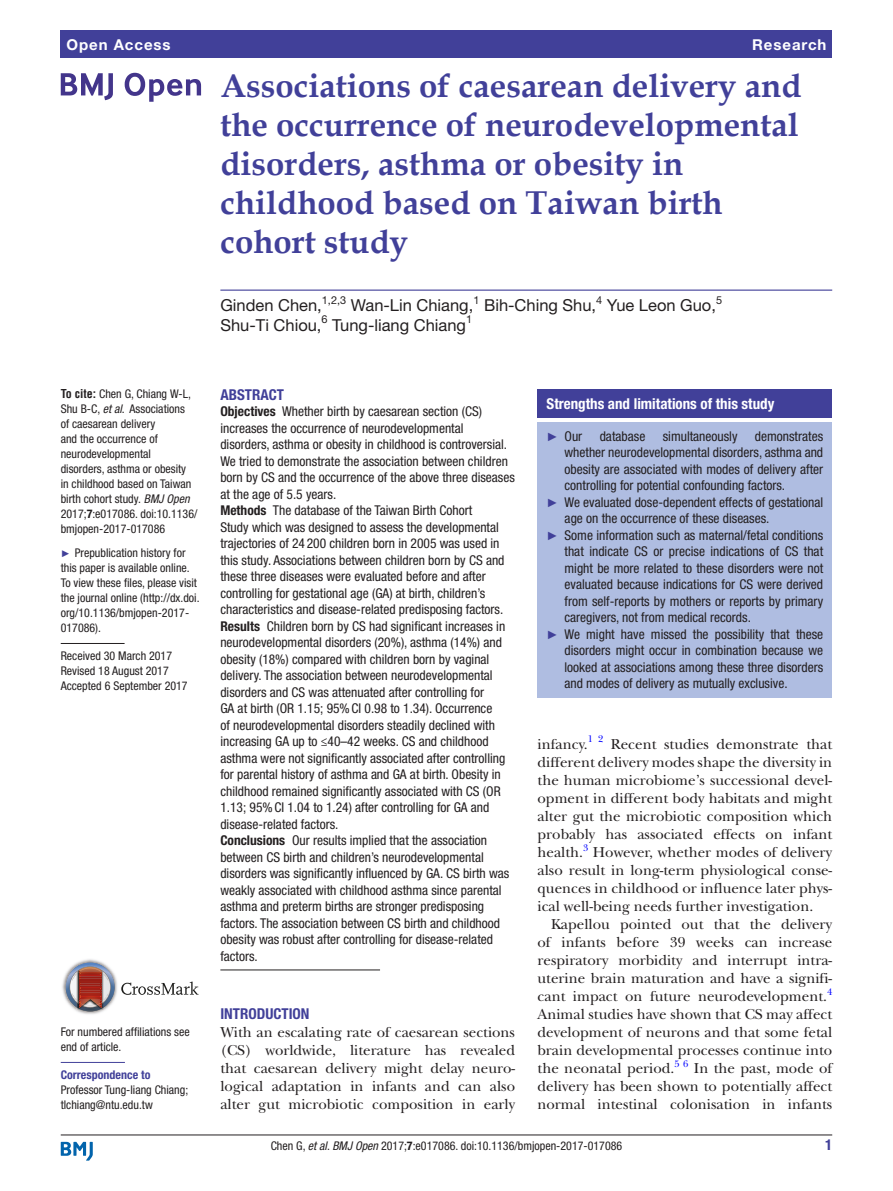
<style>
.page{position:relative;width:893px;height:1191px;background:#fff}
.page>*{position:absolute;margin:0;border:0;box-sizing:border-box;transform-origin:0 0}
.t1{font:700 33px/39px "Book Antiqua";color:#414099}
.t2{font:16.5px "Helvetica Neue LT Std";color:#231f20}
.t3{font:15px/18px "New Baskerville";color:#231f20;text-align:justify}
.t4{font:700 condensed 15px "Helvetica Neue LT Std";color:#fff}
.t5{font:700 condensed 15px "Helvetica Neue LT Std";color:#414099}
.t6{font:700 15px "Helvetica Neue LT Std";letter-spacing:.065em;color:#fff}
.t7{font:condensed 13.5px/16.5px "Helvetica Neue LT Std";color:#231f20}
.t8{font:condensed 12px/15px "Helvetica Neue LT Std";color:#231f20}
.t9{font:700 condensed 12px "Helvetica Neue LT Std";color:#414099}
.t10{font:10.95px "Helvetica Neue LT Std";color:#231f20}
.t11{font:9.9px "New Baskerville";color:#00f}
.s1{font-family:"Helvetica LT Std";font-weight:700}
.s2{font-style:italic}
.s3{font-weight:700}
.s4{font-family:"Arial";font-stretch:normal;font-size:9.75px;color:#414099}
.s5{font-family:"Arial";font-stretch:normal;font-size:12px;color:#414099}
</style>
<div class="page">
<hr style="left:61px;top:1134px;width:771px;height:1px;background:#231f20">
<svg style="left:61px;top:1141px;width:32px;height:19px"></svg>
<div style="left:61px;top:31px;width:771px;height:27px;background:#414099"></div>
<hr style="left:220px;top:289px;width:612px;height:2px;background:#414099">
<hr style="left:61px;top:643px;width:64px;height:1px;background:#231f20">
<hr style="left:61px;top:1062px;width:64px;height:1px;background:#414099">
<svg style="left:61px;top:73px;width:52px;height:27px"></svg>
<svg style="left:125px;top:73px;width:76px;height:29px"></svg>
<img style="left:62px;top:959px;width:55px;height:55px">
<svg style="left:66px;top:962px;width:49px;height:49px;background:#a78689"></svg>
<svg style="left:121px;top:981px;width:78px;height:13px"></svg>
<hr style="left:220px;top:969px;width:160px;height:1px;background:#231f20">
<div style="left:538px;top:389px;width:294px;height:29px;background:#414099"></div>
<div style="left:538px;top:422px;width:294px;height:275px;background:#afbde1"></div>
<p class="t6" style="left:66px;top:35px;width:106px">Open Access</p>
<p class="t6" style="left:752px;top:35px;width:76px">Research</p>
<h1 class="t1" style="left:220px;top:66px;width:583px">Associations of caesarean delivery and the occurrence of neurodevelopmental disorders, asthma or obesity in childhood based on Taiwan birth cohort study</h1>
<p class="t2" style="left:220px;top:296px;width:103px">Ginden Chen,</p>
<p class="t10" style="left:322px;top:293px;width:26px">1,2,3</p>
<p class="t2" style="left:351px;top:296px;width:124px">Wan-Lin Chiang,</p>
<p class="t10" style="left:473px;top:293px;width:8px">1</p>
<p class="t2" style="left:484px;top:296px;width:114px">Bih-Ching Shu,</p>
<p class="t10" style="left:596px;top:293px;width:8px">4</p>
<p class="t2" style="left:607px;top:296px;width:111px">Yue Leon Guo,</p>
<p class="t10" style="left:716px;top:293px;width:8px">5</p>
<p class="t2" style="left:220px;top:315px;width:103px">Shu-Ti Chiou,</p>
<p class="t10" style="left:322px;top:313px;width:8px">6</p>
<p class="t2" style="left:332px;top:315px;width:135px">Tung-liang Chiang</p>
<p class="t10" style="left:466px;top:313px;width:8px">1</p>
<p class="t8" style="left:61px;top:386px;width:138px"><span class="s1">To cite:</span> Chen G, Chiang W-L,<br>Shu B-C, <span class="s2">et al</span>. Associations<br>of caesarean delivery<br>and the occurrence of neurodevelopmental disorders, asthma or obesity<br>in childhood based on Taiwan birth cohort study. <span class="s2">BMJ Open<br></span>2017;<span class="s3">7</span>:e017086. doi:10.1136/ bmjopen-2017-017086</p>
<p class="t8" style="left:61px;top:545px;width:140px"><span class="s4">►</span> Prepublication history for this paper is available online.<br>To view these files, please visit the journal online (http://dx.doi. org/10.1136/bmjopen-2017-<br>017086).</p>
<p class="t8" style="left:61px;top:648px;width:128px">Received 30 March 2017<br>Revised 18 August 2017<br>Accepted 6 September 2017</p>
<p class="t8" style="left:61px;top:1024px;width:130px">For numbered affiliations see end of article.</p>
<p class="t9" style="left:61px;top:1067px;width:91px">Correspondence to</p>
<p class="t8" style="left:61px;top:1082px;width:129px">Professor Tung-liang Chiang; tlchiang@ntu.edu.tw</p>
<p class="t5" style="left:220px;top:385px;width:65px">Abstract</p>
<p class="t7" style="left:220px;top:403px;width:296px"><span class="s3">Objectives</span> Whether birth by caesarean section (CS) increases the occurrence of neurodevelopmental disorders, asthma or obesity in childhood is controversial.<br>We tried to demonstrate the association between children born by CS and the occurrence of the above three diseases at the age of 5.5 years.<br><span class="s3">Methods</span> The database of the Taiwan Birth Cohort<br>Study which was designed to assess the developmental trajectories of 24 200 children born in 2005 was used in this study. Associations between children born by CS and these three diseases were evaluated before and after controlling for gestational age (GA) at birth, children’s characteristics and disease-related predisposing factors.<br><span class="s3">Results</span> Children born by CS had significant increases in neurodevelopmental disorders (20%), asthma (14%) and obesity (18%) compared with children born by vaginal delivery. The association between neurodevelopmental disorders and CS was attenuated after controlling for<br>GA at birth (OR 1.15; 95%CI 0.98 to 1.34). Occurrence<br>of neurodevelopmental disorders steadily declined with increasing GA up to ≤40–42 weeks. CS and childhood asthma were not significantly associated after controlling for parental history of asthma and GA at birth. Obesity in childhood remained significantly associated with CS (OR 1.13; 95%CI 1.04 to 1.24) after controlling for GA and disease-related factors.<br><span class="s3">Conclusions</span> Our results implied that the association between CS birth and children’s neurodevelopmental disorders was significantly influenced by GA. CS birth was weakly associated with childhood asthma since parental asthma and preterm births are stronger predisposing factors. The association between CS birth and childhood obesity was robust after controlling for disease-related factors.</p>
<p class="t5" style="left:220px;top:1005px;width:91px">Introduction</p>
<p class="t3" style="left:220px;top:1023px;width:296px">With an escalating rate of caesarean sections (CS) worldwide, literature has revealed that caesarean delivery might delay neuro&shy;logical adaptation in infants and can also alter gut microbiotic composition in early</p>
<p class="t4" style="left:547px;top:394px;width:229px">Strengths and limitations of this study</p>
<p class="t7" style="left:547px;top:427px;width:37px"><span class="s5">►</span> Our</p>
<p class="t7" style="left:600px;top:427px;width:47px">database</p>
<p class="t7" style="left:663px;top:427px;width:76px">simultaneously</p>
<p class="t7" style="left:755px;top:427px;width:70px">demonstrates</p>
<p class="t7" style="left:565px;top:444px;width:260px">whether neurodevelopmental disorders, asthma and</p>
<p class="t7" style="left:565px;top:460px;width:260px">obesity are associated with modes of delivery after</p>
<p class="t7" style="left:565px;top:477px;width:222px">controlling for potential confounding factors.</p>
<p class="t7" style="left:547px;top:493px;width:278px"><span class="s5">►</span> We evaluated dose-dependent effects of gestational</p>
<p class="t7" style="left:565px;top:510px;width:206px">age on the occurrence of these diseases.</p>
<p class="t7" style="left:547px;top:526px;width:278px"><span class="s5">►</span> Some information such as maternal/fetal conditions</p>
<p class="t7" style="left:565px;top:543px;width:260px">that indicate CS or precise indications of CS that</p>
<p class="t7" style="left:565px;top:559px;width:260px">might be more related to these disorders were not</p>
<p class="t7" style="left:565px;top:576px;width:260px">evaluated because indications for CS were derived</p>
<p class="t7" style="left:565px;top:592px;width:260px">from self-reports by mothers or reports by primary</p>
<p class="t7" style="left:565px;top:609px;width:188px">caregivers, not from medical records.</p>
<p class="t7" style="left:547px;top:625px;width:278px"><span class="s5">►</span> We might have missed the possibility that these</p>
<p class="t7" style="left:565px;top:642px;width:260px">disorders might occur in combination because we</p>
<p class="t7" style="left:565px;top:658px;width:260px">looked at associations among these three disorders</p>
<p class="t7" style="left:565px;top:675px;width:224px">and modes of delivery as mutually exclusive.</p>
<p class="t3" style="left:538px;top:735px;width:67px">infancy.<sup>1</sup> <sup>2</sup></p>
<p class="t3" style="left:538px;top:735px;width:296px;text-indent:73px">Recent studies demonstrate that different delivery modes shape the diversity in the human microbiome’s successional devel&shy;opment in different body habitats and might alter gut the microbiotic composition which probably has associated effects on infant health.</p>
<p class="t11" style="left:583px;top:841px;width:7px">3</p>
<p class="t3" style="left:538px;top:843px;width:296px;text-indent:55px">However, whether modes of delivery also result in long-term physiological conse&shy;quences in childhood or influence later phys&shy;ical well-being needs further investigation.</p>
<p class="t3" style="left:538px;top:915px;width:296px;text-indent:14px">Kapellou pointed out that the delivery of infants before 39 weeks can increase respiratory morbidity and interrupt intra&shy;uterine brain maturation and have a signifi&shy;cant impact on future neurodevelopment.<sup>4<br></sup>Animal studies have shown that CS may affect development of neurons and that some fetal brain developmental processes continue into the neonatal period.</p>
<p class="t11" style="left:674px;top:1057px;width:15px">5 6</p>
<p class="t3" style="left:538px;top:1059px;width:296px;text-indent:156px">In the past, mode of delivery has been shown to potentially affect normal intestinal colonisation in infants</p>
<p class="t8" style="left:271px;top:1137px;width:353px">Chen G, <span class="s2">et al</span>. <span class="s2">BMJ Open</span> 2017;<span class="s3">7</span>:e017086. doi:10.1136/bmjopen-2017-017086</p>
<p class="t5" style="left:825px;top:1135px;width:9px">1</p>
</div>
